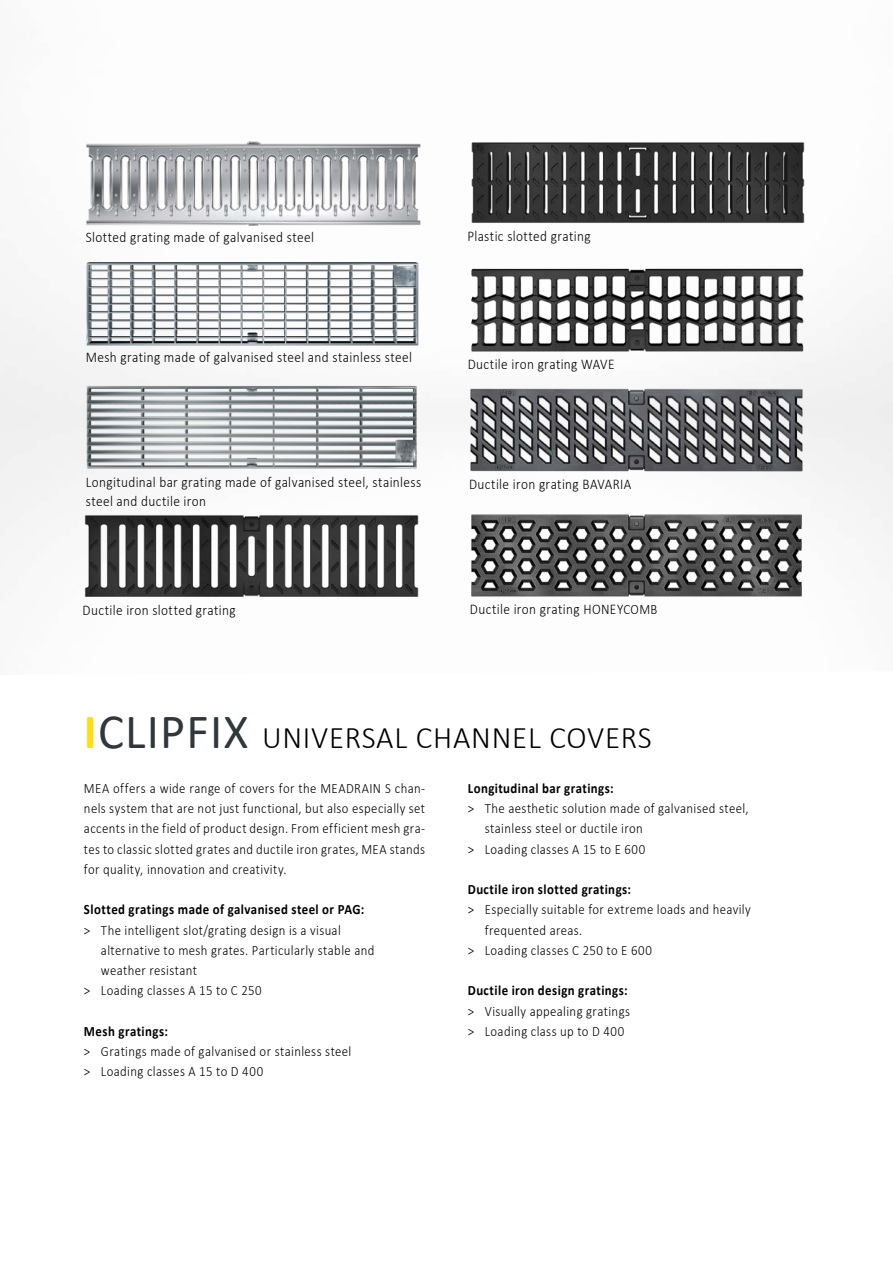
<style>
.page{position:relative;width:893px;height:1263px;background:#fff}
.page>*{position:absolute;margin:0;border:0;box-sizing:border-box;transform-origin:0 0}
.t1{font:300 31.5px "Calibri";letter-spacing:.025em;color:#000}
.t2{font:300 14.85px/18.8px "Calibri";letter-spacing:.025em;color:#000;scale:.9 1}
.t3{font:300 14.25px/20.2px "Calibri";letter-spacing:.03em;color:#000;scale:.9 1}
.t4{font:700 14.25px "Calibri";letter-spacing:.035em;color:#000;scale:.9 1}
.s1{font-size:14.25px}
.s2{font-weight:700;font-size:49.5px;color:#ffde14}
.s3{font-weight:400;font-size:49.5px;color:#30383b}
</style>
<div class="page">
<img style="left:67px;top:123px;width:354px;height:108px">
<img style="left:68px;top:254px;width:351px;height:96px">
<img style="left:68px;top:383px;width:362px;height:90px">
<img style="left:66px;top:509px;width:353px;height:91px">
<img style="left:470px;top:267px;width:342px;height:89px">
<img style="left:468px;top:380px;width:336px;height:96px">
<img style="left:471px;top:510px;width:332px;height:87px">
<img style="left:471px;top:142px;width:334px;height:82px">
<p class="t2" style="left:86px;top:228px;width:255px">Slotted grating made of galvanised steel</p>
<p class="t2" style="left:467px;top:226px;width:138px">Plastic slotted grating</p>
<p class="t2" style="left:86px;top:347px;width:364px">Mesh grating made of galvanised steel and stainless steel</p>
<p class="t2" style="left:468px;top:354px;width:165px">Ductile iron grating WAVE</p>
<p class="t2" style="left:86px;top:473px;width:374px">Longitudinal bar grating made of galvanised steel, stainless steel and ductile iron</p>
<p class="t2" style="left:469px;top:474px;width:182px">Ductile iron grating BAVARIA</p>
<p class="t2" style="left:83px;top:600px;width:172px">Ductile iron slotted grating</p>
<p class="t2" style="left:470px;top:599px;width:210px">Ductile iron grating HONEY<span class="s1">COMB</span></p>
<h1 class="t1" style="left:84px;top:718px;width:569px"><span class="s2">I</span><span class="s3">CLIPFIX</span> UNIVERSAL CHANNEL COVERS</h1>
<p class="t3" style="left:84px;top:778px;width:381px;text-align:justify">MEA offers a wide range of covers for the MEADRAIN S chan&shy;nels system that are not just functional, but also especially set accents in the field of product design. From efficient mesh gra&shy;tes to classic slotted grates and ductile iron grates, MEA stands for quality, innovation and creativity.</p>
<p class="t4" style="left:84px;top:899px;width:313px">Slotted gratings made of galvanised steel or PAG:</p>
<p class="t3" style="left:84px;top:919px;width:287px">&gt; The intelligent slot/grating design is a visual</p>
<p class="t3" style="left:101px;top:940px;width:305px">alternative to mesh grates. Particularly stable and</p>
<p class="t3" style="left:101px;top:960px;width:108px">weather resistant</p>
<p class="t3" style="left:84px;top:980px;width:199px">&gt; Loading classes A 15 to C 250</p>
<p class="t4" style="left:84px;top:1021px;width:95px">Mesh gratings:</p>
<p class="t3" style="left:84px;top:1041px;width:299px">&gt; Gratings made of galvanised or stainless steel &gt; Loading classes A 15 to D 400</p>
<p class="t4" style="left:468px;top:778px;width:164px">Longitudinal bar gratings:</p>
<p class="t3" style="left:468px;top:798px;width:314px">&gt; The aesthetic solution made of galvanised steel,</p>
<p class="t3" style="left:485px;top:818px;width:177px">stainless steel or ductile iron</p>
<p class="t3" style="left:468px;top:838px;width:199px">&gt; Loading classes A 15 to E 600</p>
<p class="t4" style="left:468px;top:879px;width:183px">Ductile iron slotted gratings:</p>
<p class="t3" style="left:468px;top:899px;width:316px">&gt; Especially suitable for extreme loads and heavily</p>
<p class="t3" style="left:485px;top:919px;width:110px">frequented areas.</p>
<p class="t3" style="left:468px;top:940px;width:206px">&gt; Loading classes C 250 to E 600</p>
<p class="t4" style="left:468px;top:980px;width:179px">Ductile iron design gratings:</p>
<p class="t3" style="left:468px;top:1000px;width:182px">&gt; Visually appealing gratings &gt; Loading class up to D 400</p>
</div>
